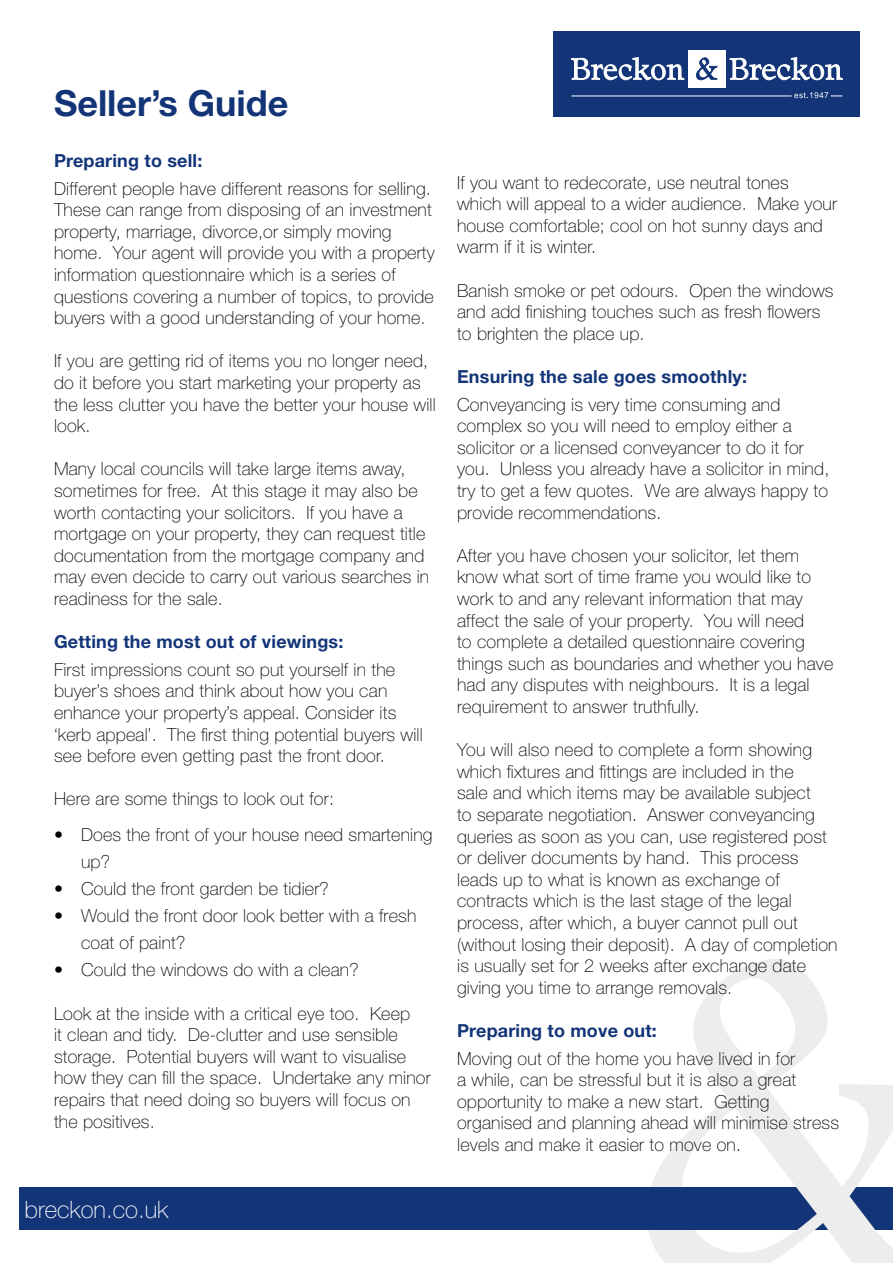
<style>
.page{position:relative;width:893px;height:1263px;background:#fff}
.page>*{position:absolute;margin:0;border:0;box-sizing:border-box;transform-origin:0 0}
.t1{font:700 36px "Helvetica Neue";color:#133578}
.t2{font:100 24px "Helvetica Neue";color:#fff}
.t3{font:100 18px/21.6px "Helvetica Neue";letter-spacing:.01em;color:#000}
.t4{font:700 18px "Helvetica Neue";letter-spacing:.01em;color:#133578}
</style>
<div class="page">
<div style="left:19px;top:1187px;width:874px;height:43px;background:#133578"></div>
<svg style="left:649px;top:959px;width:244px;height:304px"></svg>
<div style="left:640px;top:1187px;width:104px;height:43px;background:#133578"></div>
<div style="left:554px;top:32px;width:306px;height:85px;background:#133578"></div>
<div style="left:688px;top:50px;width:38px;height:38px;background:#fff"></div>
<svg style="left:571px;top:57px;width:114px;height:24px"></svg>
<svg style="left:696px;top:57px;width:22px;height:24px"></svg>
<svg style="left:729px;top:57px;width:114px;height:24px"></svg>
<hr style="left:571px;top:96px;width:221px;height:1px;background:#fff">
<svg style="left:794px;top:92px;width:48px;height:6px"></svg>
<h1 class="t1" style="left:54px;top:81px;width:236px">Seller’s Guide</h1>
<p class="t4" style="left:54px;top:149px;width:150px">Preparing to sell:</p>
<p class="t3" style="left:54px;top:177px;width:382px">Different people have different reasons for selling.<br>These can range from disposing of an investment property, marriage, divorce,or simply moving home. Your agent will provide you with a property information questionnaire which is a series of questions covering a number of topics, to provide buyers with a good understanding of your home.</p>
<p class="t3" style="left:54px;top:350px;width:383px">If you are getting rid of items you no longer need, do it before you start marketing your property as the less clutter you have the better your house will look.</p>
<p class="t3" style="left:54px;top:458px;width:377px">Many local councils will take large items away, sometimes for free. At this stage it may also be worth contacting your solicitors. If you have a mortgage on your property, they can request title documentation from the mortgage company and may even decide to carry out various searches in readiness for the sale.</p>
<p class="t4" style="left:54px;top:631px;width:291px">Getting the most out of viewings:</p>
<p class="t3" style="left:54px;top:658px;width:370px">First impressions count so put yourself in the buyer’s shoes and think about how you can enhance your property’s appeal. Consider its ‘kerb appeal’. The first thing potential buyers will see before even getting past the front door.</p>
<p class="t3" style="left:54px;top:788px;width:281px">Here are some things to look out for:</p>
<p class="t3" style="left:81px;top:821px;width:353px;line-height:27px;text-indent:-27px">• Does the front of your house need smartening up?</p>
<p class="t3" style="left:54px;top:878px;width:276px">• Could the front garden be tidier?</p>
<p class="t3" style="left:81px;top:902px;width:337px;line-height:27px;text-indent:-27px">• Would the front door look better with a fresh coat of paint?</p>
<p class="t3" style="left:54px;top:959px;width:306px">• Could the windows do with a clean?</p>
<p class="t3" style="left:54px;top:1002px;width:378px">Look at the inside with a critical eye too. Keep<br>it clean and tidy. De-clutter and use sensible storage. Potential buyers will want to visualise how they can fill the space. Undertake any minor repairs that need doing so buyers will focus on the positives.</p>
<h2 class="t2" style="left:25px;top:1196px;width:145px">breckon.co.uk</h2>
<p class="t3" style="left:457px;top:171px;width:381px">If you want to redecorate, use neutral tones which will appeal to a wider audience. Make your house comfortable; cool on hot sunny days and warm if it is winter.</p>
<p class="t3" style="left:457px;top:279px;width:378px">Banish smoke or pet odours. Open the windows and add finishing touches such as fresh flowers to brighten the place up.</p>
<p class="t4" style="left:457px;top:365px;width:291px">Ensuring the sale goes smoothly:</p>
<p class="t3" style="left:457px;top:393px;width:374px">Conveyancing is very time consuming and complex so you will need to employ either a solicitor or a licensed conveyancer to do it for you. Unless you already have a solicitor in mind, try to get a few quotes. We are always happy to provide recommendations.</p>
<p class="t3" style="left:457px;top:544px;width:378px">After you have chosen your solicitor, let them know what sort of time frame you would like to work to and any relevant information that may affect the sale of your property. You will need<br>to complete a detailed questionnaire covering things such as boundaries and whether you have had any disputes with neighbours. It is a legal requirement to answer truthfully.</p>
<p class="t3" style="left:457px;top:739px;width:382px">You will also need to complete a form showing which fixtures and fittings are included in the<br>sale and which items may be available subject<br>to separate negotiation. Answer conveyancing queries as soon as you can, use registered post or deliver documents by hand. This process leads up to what is known as exchange of contracts which is the last stage of the legal process, after which, a buyer cannot pull out (without losing their deposit). A day of completion is usually set for 2 weeks after exchange date giving you time to arrange removals.</p>
<p class="t4" style="left:457px;top:1019px;width:201px">Preparing to move out:</p>
<p class="t3" style="left:457px;top:1047px;width:383px">Moving out of the home you have lived in for<br>a while, can be stressful but it is also a great opportunity to make a new start. Getting organised and planning ahead will minimise stress levels and make it easier to move on.</p>
</div>
